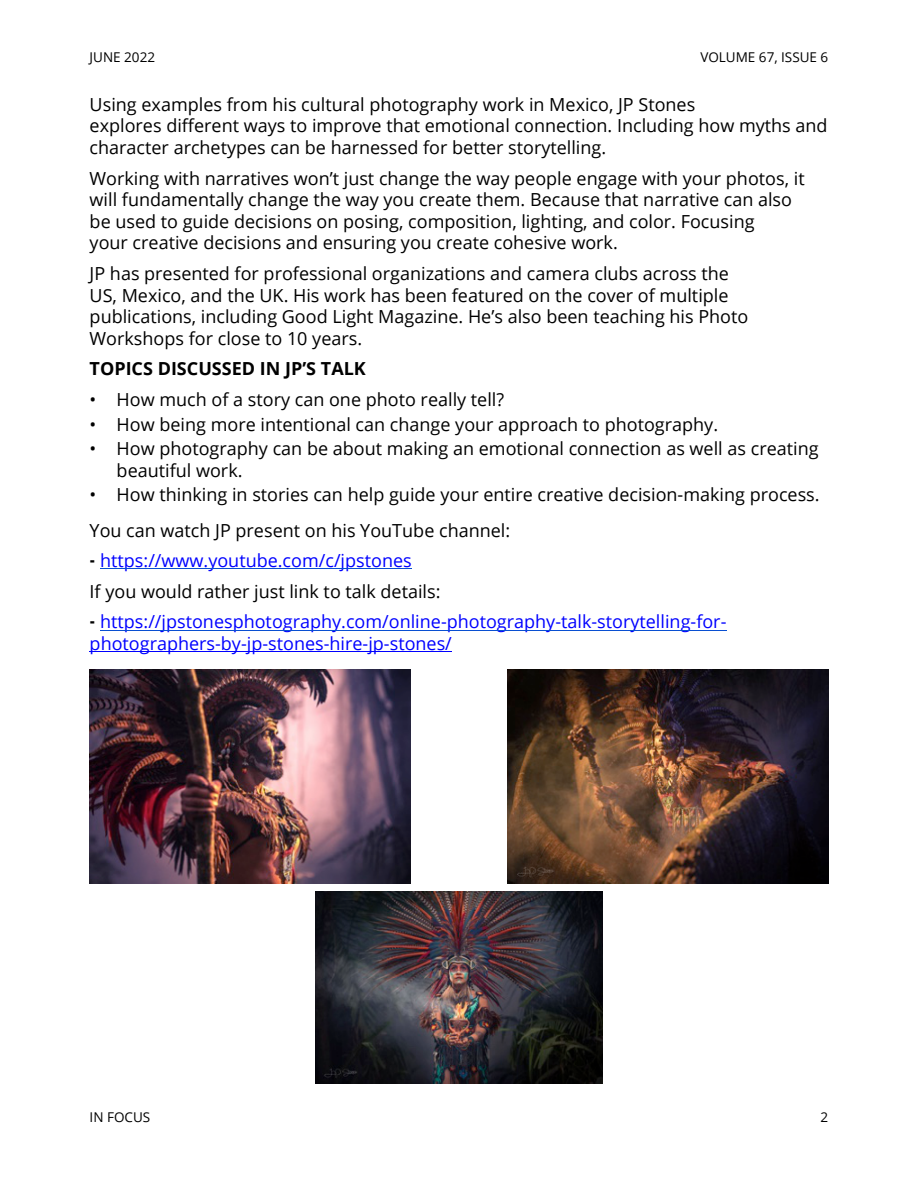
<style>
.page{position:relative;width:918px;height:1188px;background:#fff}
.page>*{position:absolute;margin:0;border:0;box-sizing:border-box;transform-origin:0 0}
.t1{font:18px/21.6px "Open Sans";color:#000}
.t2{font:18px/30.6px "Open Sans";color:#00f}
.t3{font:700 18px "Open Sans";color:#000}
.t4{font:13.5px "Open Sans";color:#000}
.s1{font-family:"Lucida Grande";color:#000}
.s2{color:#000}
</style>
<div class="page">
<hr style="left:100px;top:569px;width:312px;height:1px;background:#094fd1">
<hr style="left:100px;top:630px;width:626px;height:1px;background:#094fd1">
<hr style="left:90px;top:651px;width:362px;height:1px;background:#00f">
<img style="left:90px;top:670px;width:320px;height:213px">
<img style="left:508px;top:670px;width:320px;height:213px">
<img style="left:315px;top:892px;width:288px;height:191px">
<p class="t4" style="left:90px;top:51px;width:67px">JUNE 2022</p>
<p class="t4" style="left:700px;top:51px;width:129px">VOLUME 67, ISSUE 6</p>
<p class="t1" style="left:90px;top:95px;width:740px">Using examples from his cultural photography work in Mexico, JP Stones<br>explores different ways to improve that emotional connection. Including how myths and character archetypes can be harnessed for better storytelling.</p>
<p class="t1" style="left:90px;top:169px;width:717px">Working with narratives won’t just change the way people engage with your photos, it will fundamentally change the way you create them. Because that narrative can also be used to guide decisions on posing, composition, lighting, and color. Focusing<br>your creative decisions and ensuring you create cohesive work.</p>
<p class="t1" style="left:90px;top:265px;width:660px">JP has presented for professional organizations and camera clubs across the US, Mexico, and the UK. His work has been featured on the cover of multiple publications, including Good Light Magazine. He’s also been teaching his Photo Workshops for close to 10 years.</p>
<p class="t3" style="left:90px;top:362px;width:278px">TOPICS DISCUSSED IN JP’S TALK</p>
<p class="t1" style="left:90px;top:391px;width:416px">• How much of a story can one photo really tell?</p>
<p class="t1" style="left:90px;top:415px;width:630px">• How being more intentional can change your approach to photography.</p>
<p class="t1" style="left:117px;top:440px;width:704px;text-indent:-27px">• How photography can be about making an emotional connection as well as creating beautiful work.</p>
<p class="t1" style="left:90px;top:479px;width:732px;line-height:35.1px">• How thinking in stories can help guide your entire creative decision-making process.<br>You can watch JP present on his YouTube channel:</p>
<p class="t2" style="left:90px;top:547px;width:638px"><span class="s1">⁃</span> https://www.youtube.com/c/jpstones<br><span class="s2">If you would rather just link to talk details:<br></span><span class="s1">⁃</span> https://jpstonesphotography.com/online-photography-talk-storytelling-for-</p>
<p class="t2" style="left:90px;top:630px;width:364px">photographers-by-jp-stones-hire-jp-stones/</p>
<p class="t4" style="left:90px;top:1112px;width:62px">IN FOCUS</p>
<p class="t4" style="left:821px;top:1112px;width:9px">2</p>
</div>
